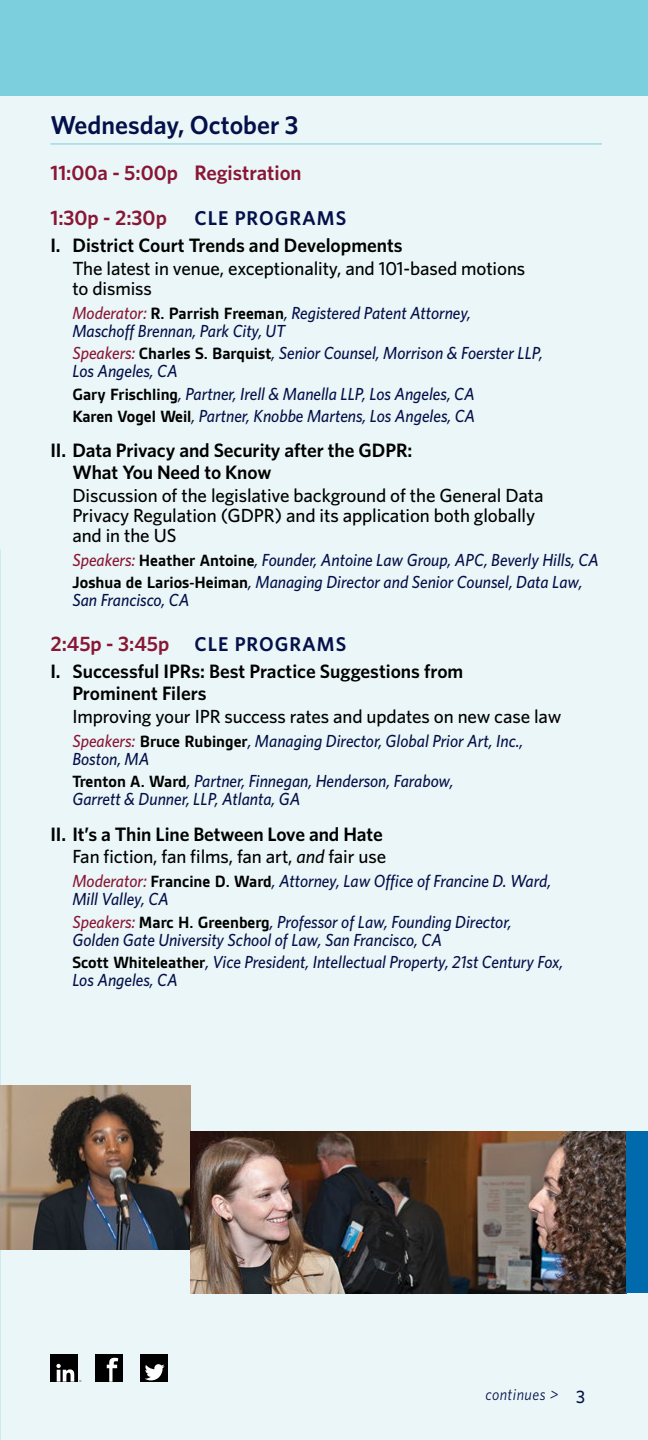
<style>
.page{position:relative;width:648px;height:1440px;background:#fff}
.page>*{position:absolute;margin:0;border:0;box-sizing:border-box;transform-origin:0 0}
.t1{font:600 26px "Whitney";color:#041049}
.t2{font:600 21px/44.4px "Whitney";color:#891635}
.t3{font:600 20px "Whitney";letter-spacing:.05em;color:#041049}
.t4{font:600 19.4px/22px "Whitney";letter-spacing:-.005em;color:#000}
.t5{font:500 19px/20px "Whitney";letter-spacing:-.005em;color:#000}
.t6{font:500 18px "Whitney";color:#041049}
.t7{font:italic 500 17.6px/18px "Whitney";color:#041049;scale:.95 1}
.t8{font:italic 16px "Whitney";letter-spacing:.03em;color:#041049;scale:.95 1}
.s1{color:#891635}
.s2{font-family:"Gesta";font-weight:700;font-style:normal;color:#000}
.s3{font-size:20px;color:#041049}
.s4{font-style:italic}
</style>
<div class="page">
<div style="left:0;top:96px;width:648px;height:1344px;background:#eaf6f7"></div>
<div style="left:0;top:0;width:648px;height:96px;background:#7ccfdd"></div>
<hr style="left:50px;top:143px;width:552px;height:1px;background:#7ccfdd">
<div style="left:96px;top:1354px;width:27px;height:28px;background:#000"></div>
<svg style="left:107px;top:1358px;width:11px;height:24px"></svg>
<div style="left:140px;top:1354px;width:27px;height:28px;background:#000"></div>
<svg style="left:145px;top:1364px;width:20px;height:16px"></svg>
<div style="left:50px;top:1355px;width:28px;height:27px;background:#000"></div>
<svg style="left:56px;top:1364px;width:25px;height:18px"></svg>
<img style="left:0;top:1086px;width:191px;height:164px">
<img style="left:191px;top:1131px;width:435px;height:162px">
<div style="left:626px;top:1131px;width:22px;height:162px;background:#006aac"></div>
<h1 class="t1" style="left:50px;top:110px;width:250px">Wednesday, October 3</h1>
<p class="t2" style="left:50px;top:150px;width:253px">11:00a - 5:00p Registration<br>1:30p - 2:30p</p>
<p class="t3" style="left:194px;top:205px;width:153px">CLE PROGRAMS</p>
<p class="t4" style="left:50px;top:234px;width:354px">I. District Court Trends and Developments</p>
<p class="t5" style="left:72px;top:258px;width:454px">The latest in venue, exceptionality, and 101-based motions to dismiss</p>
<p class="t7" style="left:72px;top:303px;width:421px"><span class="s1">Moderator:</span> <span class="s2">R. Parrish Freeman</span>, Registered Patent Attorney,<br>Maschoff Brennan, Park City, UT</p>
<p class="t7" style="left:72px;top:344px;width:497px"><span class="s1">Speakers:</span> <span class="s2">Charles S. Barquist</span>, Senior Counsel, Morrison &amp; Foerster LLP,<br>Los Angeles, CA</p>
<p class="t7" style="left:72px;top:382px;width:426px;line-height:22.4px"><span class="s2">Gary Frischling</span>, Partner, Irell &amp; Manella LLP, Los Angeles, CA<br><span class="s2">Karen Vogel Weil</span>, Partner, Knobbe Martens, Los Angeles, CA</p>
<p class="t4" style="left:72px;top:439px;width:341px;text-indent:-22px">II. Data Privacy and Security after the GDPR:<br>What You Need to Know</p>
<p class="t5" style="left:72px;top:485px;width:473px">Discussion of the legislative background of the General Data<br>Privacy Regulation (GDPR) and its application both globally and in the US</p>
<p class="t7" style="left:72px;top:548px;width:556px;line-height:22.4px"><span class="s1">Speakers:</span> <span class="s2">Heather Antoine</span>, Founder, Antoine Law Group, APC, Beverly Hills, CA<br><span class="s2">Joshua de Larios-Heiman</span>, Managing Director and Senior Counsel, Data Law,</p>
<p class="t7" style="left:72px;top:591px;width:125px">San Francisco, CA</p>
<p class="t2" style="left:50px;top:620px;width:297px">2:45p - 3:45p <span class="s3">CLE PROGRAMS</span></p>
<p class="t4" style="left:72px;top:660px;width:392px;text-indent:-22px">I. Successful IPRs: Best Practice Suggestions from<br>Prominent Filers</p>
<p class="t5" style="left:72px;top:706px;width:491px">Improving your IPR success rates and updates on new case law</p>
<p class="t7" style="left:72px;top:731px;width:476px"><span class="s1">Speakers:</span> <span class="s2">Bruce Rubinger</span>, Managing Director, Global Prior Art, Inc.,<br>Boston, MA</p>
<p class="t7" style="left:72px;top:772px;width:403px"><span class="s2">Trenton A. Ward</span>, Partner, Finnegan, Henderson, Farabow,<br>Garrett &amp; Dunner, LLP, Atlanta, GA</p>
<p class="t4" style="left:50px;top:822px;width:334px">II. It’s a Thin Line Between Love and Hate</p>
<p class="t5" style="left:72px;top:846px;width:315px">Fan fiction, fan films, fan art, <span class="s4">and</span> fair use</p>
<p class="t7" style="left:72px;top:872px;width:505px"><span class="s1">Moderator:</span> <span class="s2">Francine D. Ward</span>, Attorney, Law Office of Francine D. Ward,<br>Mill Valley, CA</p>
<p class="t7" style="left:72px;top:912px;width:464px"><span class="s1">Speakers:</span> <span class="s2">Marc H. Greenberg</span>, Professor of Law, Founding Director,<br>Golden Gate University School of Law, San Francisco, CA</p>
<p class="t7" style="left:72px;top:952px;width:518px"><span class="s2">Scott Whiteleather</span>, Vice President, Intellectual Property, 21st Century Fox,<br>Los Angeles, CA</p>
<p class="t8" style="left:485px;top:1385px;width:78px">continues &gt;</p>
<p class="t6" style="left:576px;top:1386px;width:10px">3</p>
</div>
